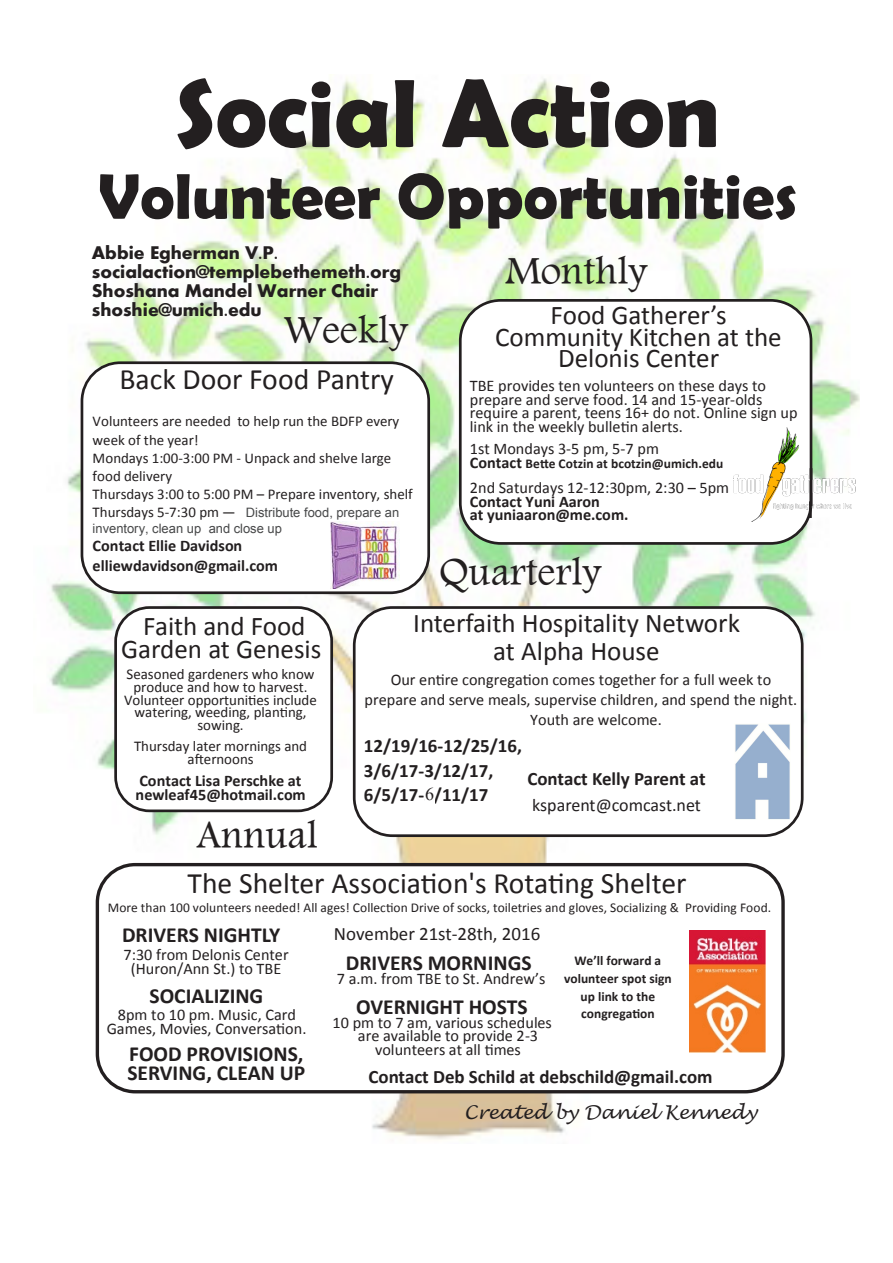
<style>
.page{position:relative;width:893px;height:1263px;background:#fff}
.page>*{position:absolute;margin:0;border:0;box-sizing:border-box;transform-origin:0 0}
.t1{font:700 97.2px "Berlin Sans FB Demi";color:#231f20}
.t2{font:700 64.8px "Berlin Sans FB Demi";color:#231f20}
.t3{font:40.5px "Andalus";color:#231f20}
.t4{font:29.7px "Calibri";color:#231f20}
.t5{font:27.15px "Calibri";color:#231f20}
.t6{font:27px/21.5px "Calibri";color:#231f20;text-align:center}
.t7{font:700 21.6px/18.5px "Calibri";color:#231f20}
.t8{font:700 18.9px/24.2px "Calibri";letter-spacing:-.005em;color:#231f20}
.t9{font:700 18.9px/18.9px "Aharoni";color:#231f20}
.t10{font:18.9px "Calibri";color:#231f20}
.t11{font:italic 18.9px "Lucida Handwriting";color:#231f20}
.t12{font:18px "Calibri";color:#231f20}
.t13{font:18px "Times New Roman";color:#231f20}
.t14{font:16.2px/13.8px "Calibri";color:#231f20;text-align:center}
.t15{font:700 16.2px/13.8px "Calibri";color:#231f20}
.t16{font:14.85px/18.1px "Calibri";color:#231f20;text-align:center}
.t17{font:13.5px "Calibri";color:#231f20}
.t18{font:700 13.5px/17.7px "Calibri";color:#231f20;text-align:center}
.t19{font:12.9px/15.9px "Arial";color:#474849}
.s1{font-size:16.2px}
.s2{font-weight:400}
.s3{font-family:"Calibri";font-size:14.85px;color:#231f20}
</style>
<div class="page">
<img style="left:49px;top:77px;width:811px;height:1063px">
<div style="left:81px;top:361px;width:349px;height:233px;background:#fff;border:3px solid #231f20;border-radius:38px"></div>
<img style="left:330px;top:522px;width:69px;height:66px">
<div style="left:353px;top:606px;width:451px;height:231px;background:#fff;border:3px solid #231f20;border-radius:38px"></div>
<div style="left:459px;top:299px;width:353px;height:246px;background:#fff;border:3px solid #231f20;border-radius:40px"></div>
<img style="left:734px;top:428px;width:121px;height:94px">
<div style="left:96px;top:863px;width:689px;height:230px;background:#fff;border:3px solid #231f20;border-radius:38px"></div>
<img style="left:735px;top:724px;width:55px;height:95px">
<img style="left:690px;top:930px;width:75px;height:123px">
<div style="left:114px;top:606px;width:219px;height:206px;background:#fff;border:3px solid #231f20;border-radius:34px"></div>
<hr style="left:810px;top:468px;width:2px;height:38px;background:#231f20">
<hr style="left:809px;top:501px;width:3px;height:17px;background:#231f20">
<p class="t1" style="left:175px;top:57px;width:546px">Social Action</p>
<p class="t2" style="left:98px;top:159px;width:701px">Volunteer Opportunities</p>
<p class="t9" style="left:92px;top:245px;width:311px">Abbie Egherman V.P. socialaction@templebethemeth.org<br>Shoshana Mandel Warner Chair shoshie@umich.edu</p>
<p class="t3" style="left:505px;top:241px;width:144px">Monthly</p>
<p class="t6" style="left:495px;top:305px;width:288px">Food Gatherer’s<br>Community Kitchen at the</p>
<p class="t5" style="left:558px;top:341px;width:163px">Delonis Center</p>
<p class="t14" style="left:470px;top:378px;width:329px;text-align:left">TBE provides ten volunteers on these days to prepare and serve food. 14 and 15-year-olds require a parent, teens 16+ do not. Online sign up link in the weekly bulletin alerts.</p>
<p class="t14" style="left:470px;top:442px;width:191px">1st Mondays 3-5 pm, 5-7 pm</p>
<p class="t18" style="left:470px;top:455px;width:255px"><span class="s1">Contact</span> Bette Cotzin at bcotzin@umich.edu</p>
<p class="t15" style="left:470px;top:480px;width:261px"><span class="s2">2nd Saturdays 12-12:30pm, 2:30 – 5pm<br></span>Contact Yuni Aaron<br>at yuniaaron@me.com.</p>
<p class="t3" style="left:283px;top:301px;width:126px">Weekly</p>
<p class="t4" style="left:119px;top:360px;width:276px">Back Door Food Pantry</p>
<p class="t16" style="left:93px;top:412px;width:322px;text-align:left">Volunteers are needed to help run the BDFP every week of the year!<br>Mondays 1:00-3:00 PM - Unpack and shelve large food delivery<br>Thursdays 3:00 to 5:00 PM – Prepare inventory, shelf</p>
<p class="t19" style="left:93px;top:505px;width:308px"><span class="s3">Thursdays 5-7:30 pm —</span> Distribute food, prepare an inventory, clean up and close up</p>
<p class="t15" style="left:93px;top:536px;width:187px;line-height:19.8px">Contact Ellie Davidson elliewdavidson@gmail.com</p>
<p class="t3" style="left:439px;top:542px;width:164px">Quarterly</p>
<p class="t6" style="left:413px;top:609px;width:328px;line-height:27.9px">Interfaith Hospitality Network at Alpha House</p>
<p class="t6" style="left:121px;top:614px;width:202px;line-height:23.1px">Faith and Food<br>Garden at Genesis</p>
<p class="t16" style="left:124px;top:668px;width:194px;line-height:12.8px">Seasoned gardeners who know produce and how to harvest.<br>Volunteer opportunities include watering, weeding, planting, sowing.</p>
<p class="t16" style="left:134px;top:740px;width:175px;line-height:12.6px">Thursday later mornings and afternoons</p>
<p class="t15" style="left:136px;top:774px;width:172px">Contact Lisa Perschke at newleaf45@hotmail.com</p>
<p class="t14" style="left:391px;top:673px;width:382px">Our entire congregation comes together for a full week to</p>
<p class="t14" style="left:365px;top:692px;width:434px">prepare and serve meals, supervise children, and spend the night.</p>
<p class="t14" style="left:530px;top:712px;width:133px">Youth are welcome.</p>
<p class="t8" style="left:364px;top:734px;width:159px">12/19/16-12/25/16,<br>3/6/17-3/12/17,<br>6/5/17-5/11/17</p>
<p class="t8" style="left:516px;top:766px;width:203px;line-height:24.6px;text-align:center">Contact Kelly Parent at parentk@med.umich.edu</p>
<p class="t13" style="left:425px;top:781px;width:10px">6</p>
<p class="t12" style="left:532px;top:793px;width:170px">ksparent@comcast.net</p>
<p class="t3" style="left:196px;top:805px;width:123px">Annual</p>
<p class="t4" style="left:188px;top:864px;width:500px">The Shelter Association's Rotating Shelter</p>
<p class="t17" style="left:108px;top:899px;width:665px">More than 100 volunteers needed! All ages! Collection Drive of socks, toiletries and gloves, Socializing &amp; Providing Food.</p>
<p class="t7" style="left:122px;top:926px;width:160px">DRIVERS NIGHTLY</p>
<p class="t14" style="left:123px;top:948px;width:167px">7:30 from Delonis Center (Huron/Ann St.) to TBE</p>
<p class="t7" style="left:346px;top:954px;width:187px">DRIVERS MORNINGS</p>
<p class="t14" style="left:337px;top:972px;width:210px">7 a.m. from TBE to St. Andrew’s</p>
<p class="t7" style="left:356px;top:998px;width:173px">OVERNIGHT HOSTS</p>
<p class="t14" style="left:332px;top:1015px;width:221px">10 pm to 7 am, various schedules</p>
<p class="t14" style="left:358px;top:1029px;width:182px">are available to provide 2-3</p>
<p class="t14" style="left:375px;top:1043px;width:147px">volunteers at all times</p>
<p class="t10" style="left:334px;top:921px;width:208px">November 21st-28th, 2016</p>
<p class="t18" style="left:564px;top:952px;width:109px">We’ll forward a volunteer spot sign up link to the congregation</p>
<p class="t7" style="left:150px;top:986px;width:115px">SOCIALIZING</p>
<p class="t14" style="left:107px;top:1008px;width:201px">8pm to 10 pm. Music, Card<br>Games, Movies, Conversation.</p>
<p class="t7" style="left:127px;top:1045px;width:180px">FOOD PROVISIONS,<br>SERVING, CLEAN UP</p>
<p class="t8" style="left:368px;top:1065px;width:346px">Contact Deb Schild at debschild@gmail.com</p>
<p class="t11" style="left:464px;top:1101px;width:294px">Created by Daniel Kennedy</p>
</div>
